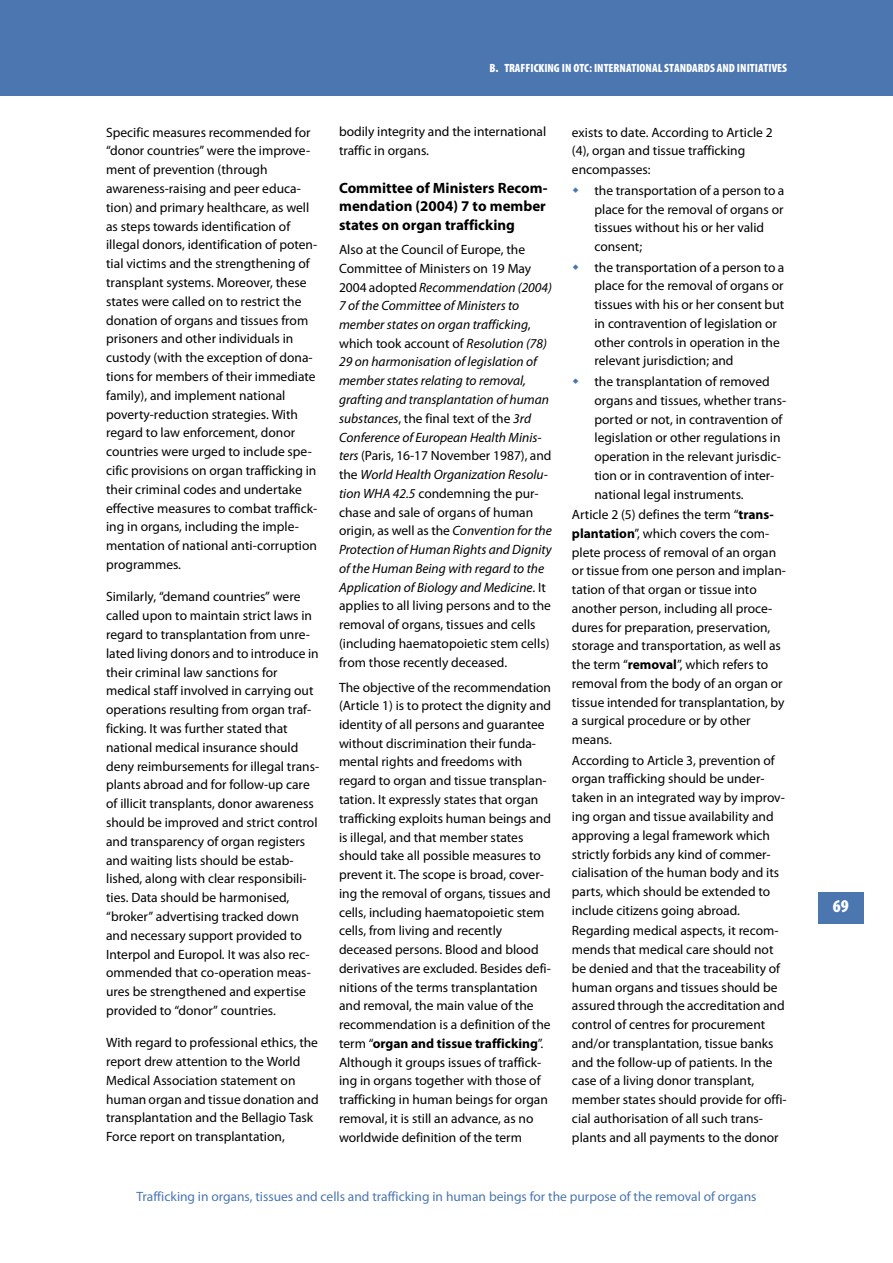
<style>
.page{position:relative;width:893px;height:1263px;background:#fff}
.page>*{position:absolute;margin:0;border:0;box-sizing:border-box;transform-origin:0 0}
.t1{font:900 condensed 18px "Myriad Pro";color:#fff}
.t2{font:700 15px/18.8px "Myriad Pro";color:#000;text-align:justify}
.t3{font:13.5px/18.8px "Myriad Pro";color:#000}
.t4{font:italic 13.5px/18.8px "Myriad Pro";color:#000}
.t5{font:13.5px "Myriad Pro";color:#4b76b0}
.t6{font:900 condensed 12px "Myriad Pro";color:#fff}
.s1{font-style:normal}
.s2{font-weight:700}
</style>
<div class="page">
<div style="left:0;top:0;width:892px;height:96px;background:#4b76b0"></div>
<div style="left:818px;top:893px;width:45px;height:30px;background:#4b76b0"></div>
<hr style="left:818px;top:923px;width:45px;height:1px;background:#4b76b0">
<p class="t6" style="left:489px;top:63px;width:299px">B. TRAFFICKING IN OTC: INTERNATIONAL STANDARDS AND INITIATIVES</p>
<p class="t3" style="left:106px;top:124px;width:212px">Specific measures recommended for “donor countries” were the improve&shy;ment of prevention (through awareness-raising and peer educa&shy;tion) and primary healthcare, as well as steps towards identification of illegal donors, identification of poten&shy;tial victims and the strengthening of transplant systems. Moreover, these states were called on to restrict the donation of organs and tissues from prisoners and other individuals in custody (with the exception of dona&shy;tions for members of their immediate family), and implement national poverty-reduction strategies. With regard to law enforcement, donor countries were urged to include spe&shy;cific provisions on organ trafficking in their criminal codes and undertake effective measures to combat traffick&shy;ing in organs, including the imple&shy;mentation of national anti-corruption programmes.</p>
<p class="t3" style="left:106px;top:589px;width:215px">Similarly, “demand countries” were called upon to maintain strict laws in regard to transplantation from unre&shy;lated living donors and to introduce in their criminal law sanctions for medical staff involved in carrying out operations resulting from organ traf&shy;ficking. It was further stated that national medical insurance should deny reimbursements for illegal trans&shy;plants abroad and for follow-up care of illicit transplants, donor awareness should be improved and strict control and transparency of organ registers and waiting lists should be estab&shy;lished, along with clear responsibili&shy;ties. Data should be harmonised, “broker” advertising tracked down and necessary support provided to Interpol and Europol. It was also rec&shy;ommended that co-operation meas&shy;ures be strengthened and expertise provided to “donor” countries.</p>
<p class="t3" style="left:106px;top:1034px;width:214px">With regard to professional ethics, the report drew attention to the World Medical Association statement on human organ and tissue donation and transplantation and the Bellagio Task Force report on transplantation,</p>
<p class="t3" style="left:339px;top:124px;width:209px">bodily integrity and the international traffic in organs.</p>
<p class="t2" style="left:339px;top:179px;width:210px">Committee of Ministers Recom&shy;mendation (2004) 7 to member states on organ trafficking</p>
<p class="t4" style="left:339px;top:241px;width:214px"><span class="s1">Also at the Council of Europe, the Committee of Ministers on 19 May 2004 adopted</span> Recommendation (2004)<br>7 of the Committee of Ministers to member states on organ trafficking<span class="s1">, which took account of</span> Resolution (78)<br>29 on harmonisation of legislation of member states relating to removal, grafting and transplantation of human substances<span class="s1">, the final text of the</span> 3rd Conference of European Health Minis&shy;ters <span class="s1">(Paris, 16-17 November 1987), and the</span> World Health Organization Resolu&shy;tion WHA 42.5 <span class="s1">condemning the pur&shy;chase and sale of organs of human origin, as well as the</span> Convention for the Protection of Human Rights and Dignity of the Human Being with regard to the Application of Biology and Medicine<span class="s1">. It applies to all living persons and to the removal of organs, tissues and cells (including haematopoietic stem cells) from those recently deceased.</span></p>
<p class="t3" style="left:339px;top:679px;width:214px">The objective of the recommendation (Article 1) is to protect the dignity and identity of all persons and guarantee without discrimination their funda&shy;mental rights and freedoms with regard to organ and tissue transplan&shy;tation. It expressly states that organ trafficking exploits human beings and is illegal, and that member states should take all possible measures to prevent it. The scope is broad, cover&shy;ing the removal of organs, tissues and cells, including haematopoietic stem cells, from living and recently deceased persons. Blood and blood derivatives are excluded. Besides defi&shy;nitions of the terms transplantation and removal, the main value of the recommendation is a definition of the term “<span class="s2">organ and tissue trafficking</span>”.<br>Although it groups issues of traffick&shy;ing in organs together with those of trafficking in human beings for organ removal, it is still an advance, as no worldwide definition of the term</p>
<p class="t3" style="left:572px;top:124px;width:202px">exists to date. According to Article 2 (4), organ and tissue trafficking encompasses:</p>
<p class="t3" style="left:594px;top:182px;width:191px">the transportation of a person to a place for the removal of organs or tissues without his or her valid consent;</p>
<p class="t3" style="left:594px;top:259px;width:191px">the transportation of a person to a place for the removal of organs or tissues with his or her consent but in contravention of legislation or other controls in operation in the relevant jurisdiction; and</p>
<p class="t3" style="left:594px;top:373px;width:193px">the transplantation of removed organs and tissues, whether trans&shy;ported or not, in contravention of legislation or other regulations in operation in the relevant jurisdic&shy;tion or in contravention of inter&shy;national legal instruments.</p>
<p class="t3" style="left:572px;top:506px;width:215px">Article 2 (5) defines the term “<span class="s2">trans&shy;plantation</span>”, which covers the com&shy;plete process of removal of an organ or tissue from one person and implan&shy;tation of that organ or tissue into another person, including all proce&shy;dures for preparation, preservation, storage and transportation, as well as the term “<span class="s2">removal</span>”, which refers to removal from the body of an organ or tissue intended for transplantation, by a surgical procedure or by other means.</p>
<p class="t3" style="left:572px;top:752px;width:214px">According to Article 3, prevention of organ trafficking should be under&shy;taken in an integrated way by improv&shy;ing organ and tissue availability and approving a legal framework which strictly forbids any kind of commer&shy;cialisation of the human body and its parts, which should be extended to include citizens going abroad.</p>
<p class="t3" style="left:572px;top:923px;width:216px">Regarding medical aspects, it recom&shy;mends that medical care should not be denied and that the traceability of human organs and tissues should be assured through the accreditation and control of centres for procurement and/or transplantation, tissue banks and the follow-up of patients. In the case of a living donor transplant, member states should provide for offi&shy;cial authorisation of all such trans&shy;plants and all payments to the donor</p>
<p class="t5" style="left:136px;top:1192px;width:621px">Trafficking in organs, tissues and cells and trafficking in human beings for the purpose of the removal of organs</p>
<h1 class="t1" style="left:832px;top:900px;width:18px">69</h1>
</div>
